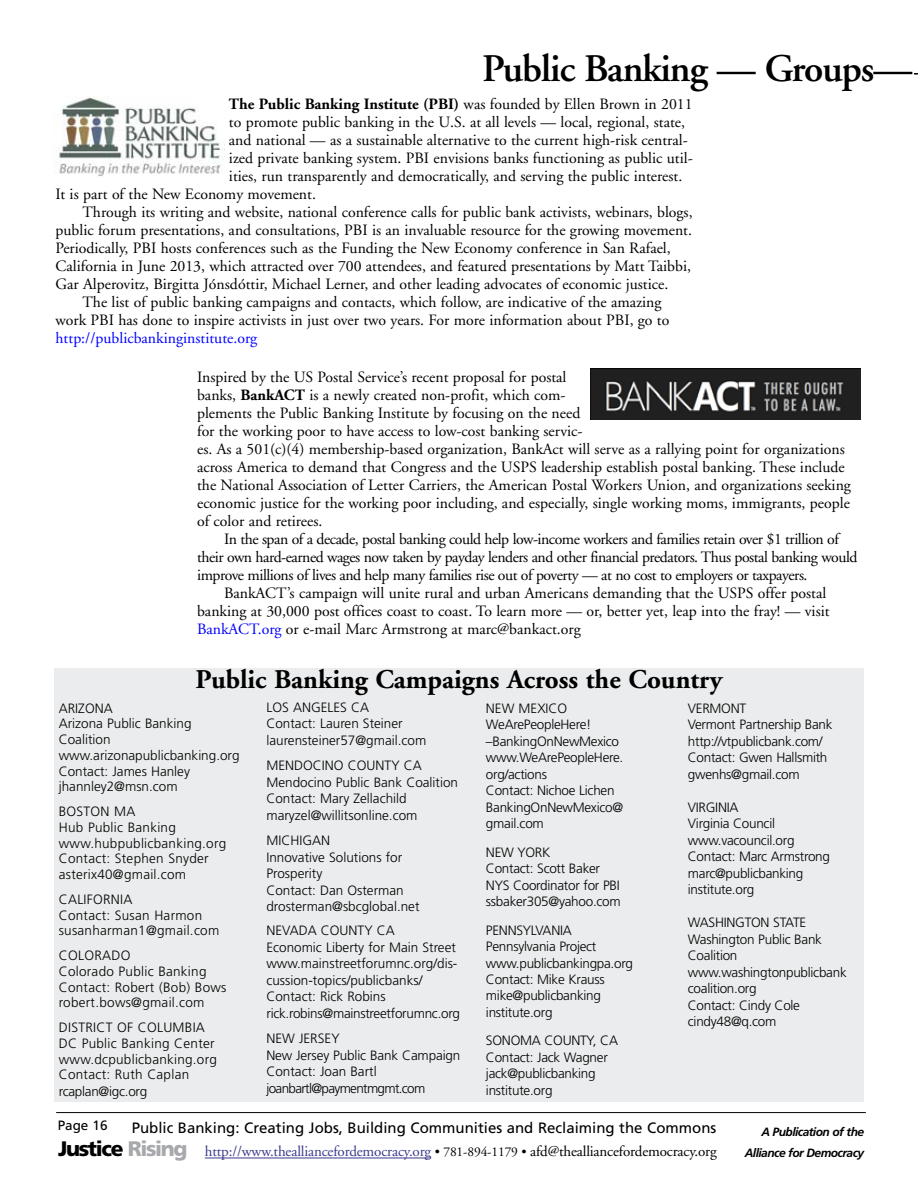
<style>
.page{position:relative;width:918px;height:1188px;background:#fff}
.page>*{position:absolute;margin:0;border:0;box-sizing:border-box;transform-origin:0 0}
.t1{font:600 39px "Adobe Garamond";letter-spacing:-.025em;color:#000}
.t2{font:700 27px "Adobe Garamond";color:#000}
.t3{font:900 21px "Frutiger";letter-spacing:-.065em;color:#000}
.t4{font:15.75px/18px "Adobe Garamond";color:#000}
.t5{font:15.75px "Adobe Garamond";letter-spacing:-.03em;color:#000}
.t6{font:700 15.75px "Adobe Garamond";color:#000}
.t7{font:15.75px "Adobe Garamond";color:#00f}
.t8{font:15px "Adobe Garamond";letter-spacing:-.01em;color:#3b398c}
.t9{font:15px "Frutiger";color:#000}
.t10{font:300 13.5px/16.5px "Frutiger";letter-spacing:-.02em;color:#000}
.t11{font:300 13.5px/16.5px "Frutiger";color:#000}
.t12{font:300 13.5px/15.8px "Frutiger";letter-spacing:.02em;color:#000}
.t13{font:13.5px "Frutiger";color:#000}
.t14{font:italic 700 12px "Frutiger";letter-spacing:-.045em;color:#000}
.s1{font-weight:400}
.s2{font-weight:700}
.s3{color:#00f}
.s4{color:#a7a9ac}
.s5{font-size:13.5px;color:#000}
.s6{color:#000}
</style>
<div class="page">
<hr style="left:56px;top:1112px;width:810px;height:1px;background:#000">
<hr style="left:205px;top:1158px;width:226px;height:1px;background:#3b398c">
<div style="left:54px;top:668px;width:810px;height:434px;background:#ebeced"></div>
<img style="left:590px;top:369px;width:270px;height:51px">
<img style="left:58px;top:97px;width:167px;height:79px">
<h1 class="t1" style="left:482px;top:47px;width:432px">Public Banking — Groups—</h1>
<p class="t6" style="left:229px;top:95px;width:465px">The Public Banking Institute (PBI) <span class="s1">was founded by Ellen Brown in 2011</span></p>
<p class="t4" style="left:229px;top:113px;width:458px">to promote public banking in the U.S. at all levels — local, regional, state,</p>
<p class="t4" style="left:229px;top:131px;width:460px">and national — as a sustainable alternative to the current high-risk central-</p>
<p class="t4" style="left:229px;top:149px;width:465px">ized private banking system. PBI envisions banks functioning as public util-</p>
<p class="t4" style="left:229px;top:167px;width:455px">ities, run transparently and democratically, and serving the public interest.</p>
<p class="t4" style="left:56px;top:185px;width:262px">It is part of the New Economy movement.</p>
<p class="t4" style="left:83px;top:203px;width:612px">Through its writing and website, national conference calls for public bank activists, webinars, blogs,</p>
<p class="t4" style="left:56px;top:221px;width:638px">public forum presentations, and consultations, PBI is an invaluable resource for the growing movement.</p>
<p class="t4" style="left:56px;top:239px;width:617px">Periodically, PBI hosts conferences such as the Funding the New Economy conference in San Rafael,</p>
<p class="t4" style="left:56px;top:257px;width:637px">California in June 2013, which attracted over 700 attendees, and featured presentations by Matt Taibbi,</p>
<p class="t4" style="left:56px;top:275px;width:614px">Gar Alperovitz, Birgitta Jónsdóttir, Michael Lerner, and other leading advocates of economic justice.</p>
<p class="t4" style="left:83px;top:293px;width:581px">The list of public banking campaigns and contacts, which follow, are indicative of the amazing</p>
<p class="t4" style="left:56px;top:311px;width:615px">work PBI has done to inspire activists in just over two years. For more information about PBI, go to</p>
<p class="t7" style="left:56px;top:329px;width:203px">http://publicbankinginstitute.org</p>
<p class="t4" style="left:197px;top:369px;width:655px">Inspired by the US Postal Service’s recent proposal for postal<br>banks, <span class="s2">BankACT</span> is a newly created non-profit, which com-<br>plements the Public Banking Institute by focusing on the need<br>for the working poor to have access to low-cost banking servic-<br>es. As a 501(c)(4) membership-based organization, BankAct will serve as a rallying point for organizations across America to demand that Congress and the USPS leadership establish postal banking. These include the National Association of Letter Carriers, the American Postal Workers Union, and organizations seeking economic justice for the working poor including, and especially, single working moms, immigrants, people of color and retirees.</p>
<p class="t5" style="left:224px;top:531px;width:616px">In the span of a decade, postal banking could help low-income workers and families retain over $1 trillion of</p>
<p class="t5" style="left:197px;top:549px;width:662px">their own hard-earned wages now taken by payday lenders and other financial predators. Thus postal banking would</p>
<p class="t5" style="left:197px;top:567px;width:612px">improve millions of lives and help many families rise out of poverty — at no cost to employers or taxpayers.</p>
<p class="t4" style="left:224px;top:585px;width:604px">BankACT’s campaign will unite rural and urban Americans demanding that the USPS offer postal</p>
<p class="t4" style="left:197px;top:603px;width:634px">banking at 30,000 post offices coast to coast. To learn more — or, better yet, leap into the fray! — visit</p>
<p class="t4" style="left:197px;top:621px;width:385px"><span class="s3">BankACT.org</span> or e-mail Marc Armstrong at marc@bankact.org</p>
<h2 class="t2" style="left:196px;top:665px;width:528px">Public Banking Campaigns Across the Country</h2>
<p class="t11" style="left:59px;top:700px;width:182px;line-height:15.8px">ARIZONA<br>Arizona Public Banking<br>Coalition www.arizonapublicbanking.org<br>Contact: James Hanley jhannley2@msn.com</p>
<p class="t12" style="left:59px;top:804px;width:169px">BOSTON MA<br>Hub Public Banking www.hubpublicbanking.org<br>Contact: Stephen Snyder asterix40@gmail.com</p>
<p class="t12" style="left:59px;top:891px;width:162px">CALIFORNIA<br>Contact: Susan Harmon susanharman1@gmail.com</p>
<p class="t12" style="left:59px;top:948px;width:169px">COLORADO<br>Colorado Public Banking<br>Contact: Robert (Bob) Bows robert.bows@gmail.com</p>
<p class="t12" style="left:59px;top:1019px;width:160px">DISTRICT OF COLUMBIA<br>DC Public Banking Center www.dcpublicbanking.org<br>Contact: Ruth Caplan rcaplan@igc.org</p>
<p class="t11" style="left:266px;top:699px;width:161px">LOS ANGELES CA<br>Contact: Lauren Steiner laurensteiner57@gmail.com</p>
<p class="t11" style="left:266px;top:757px;width:193px">MENDOCINO COUNTY CA<br>Mendocino Public Bank Coalition<br>Contact: Mary Zellachild maryzel@willitsonline.com</p>
<p class="t11" style="left:266px;top:832px;width:155px">MICHIGAN<br>Innovative Solutions for<br>Prosperity<br>Contact: Dan Osterman drosterman@sbcglobal.net</p>
<p class="t11" style="left:266px;top:922px;width:195px">NEVADA COUNTY CA<br>Economic Liberty for Main Street www.mainstreetforumnc.org/dis&shy;cussion-topics/publicbanks/<br>Contact: Rick Robins rick.robins@mainstreetforumnc.org</p>
<p class="t11" style="left:266px;top:1030px;width:195px">NEW JERSEY<br>New Jersey Public Bank Campaign<br>Contact: Joan Bartl joanbartl@paymentmgmt.com</p>
<p class="t10" style="left:486px;top:700px;width:139px">NEW MEXICO<br>WeArePeopleHere! –BankingOnNewMexico www.WeArePeopleHere. org/actions<br>Contact: Nichoe Lichen<br>BankingOnNewMexico@ gmail.com</p>
<p class="t10" style="left:486px;top:844px;width:136px">NEW YORK<br>Contact: Scott Baker<br>NYS Coordinator for PBI ssbaker305@yahoo.com</p>
<p class="t10" style="left:486px;top:922px;width:149px">PENNSYLVANIA<br>Pennsylvania Project www.publicbankingpa.org<br>Contact: Mike Krauss mike@publicbanking institute.org</p>
<p class="t10" style="left:486px;top:1033px;width:134px">SONOMA COUNTY, CA<br>Contact: Jack Wagner jack@publicbanking institute.org</p>
<p class="t10" style="left:688px;top:700px;width:146px">VERMONT<br>Vermont Partnership Bank http://vtpublicbank.com/<br>Contact: Gwen Hallsmith gwenhs@gmail.com</p>
<p class="t10" style="left:688px;top:799px;width:144px">VIRGINIA<br>Virginia Council www.vacouncil.org<br>Contact: Marc Armstrong marc@publicbanking institute.org</p>
<p class="t10" style="left:688px;top:914px;width:160px">WASHINGTON STATE<br>Washington Public Bank<br>Coalition www.washingtonpublicbank coalition.org<br>Contact: Cindy Cole cindy48@q.com</p>
<p class="t13" style="left:58px;top:1118px;width:51px">Page 16</p>
<h3 class="t3" style="left:58px;top:1136px;width:131px">Justice <span class="s4">Rising</span></h3>
<p class="t9" style="left:132px;top:1119px;width:586px">Public Banking: Creating Jobs, Building Communities and Reclaiming the Commons</p>
<p class="t14" style="left:761px;top:1125px;width:104px">A Publication of the</p>
<p class="t8" style="left:205px;top:1144px;width:513px">http://www.thealliancefordemocracy.org <span class="s5">• 781-894-1179 •</span> <span class="s6">afd@thealliancefordemocracy.org</span></p>
<p class="t14" style="left:745px;top:1146px;width:121px">Alliance for Democracy</p>
</div>
